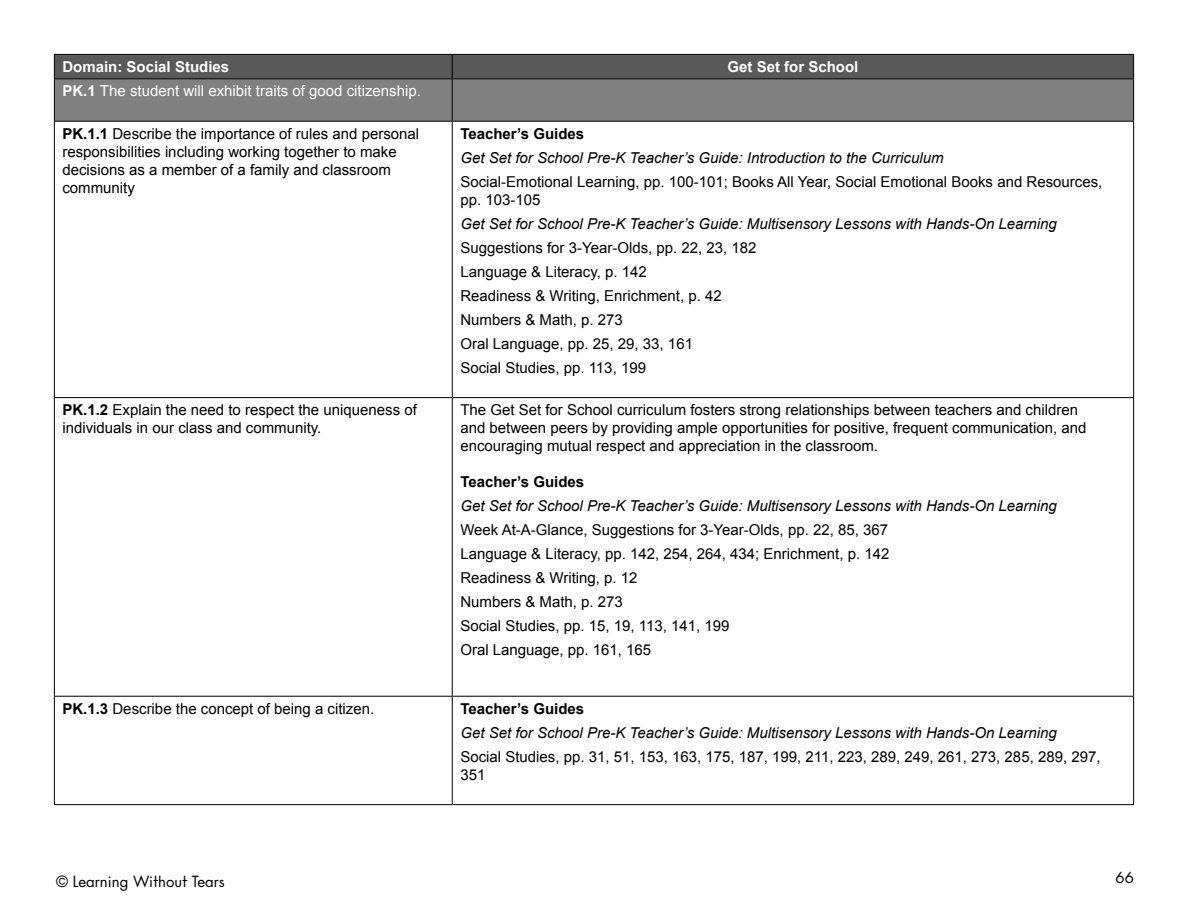
<style>
.page{position:relative;width:1188px;height:918px;background:#fff}
.page>*{position:absolute;margin:0;border:0;box-sizing:border-box;transform-origin:0 0}
.t1{font:15px/24px "Arial";color:#000}
.t2{font:italic 15px "Arial";color:#000}
.t3{font:15px "Arial";color:#fff}
.t4{font:700 15px "Arial";color:#000}
.t5{font:700 15px "Arial";color:#fff}
.t6{font:15px "HWT Futura";color:#000}
.s1{font-weight:700}
</style>
<div class="page">
<div style="left:55px;top:79px;width:1078px;height:42px;background:#808080"></div>
<hr style="left:54px;top:121px;width:398px;height:1px;background:#000">
<hr style="left:452px;top:121px;width:682px;height:1px;background:#000">
<hr style="left:54px;top:397px;width:398px;height:1px;background:#000">
<hr style="left:452px;top:397px;width:682px;height:1px;background:#000">
<hr style="left:54px;top:696px;width:398px;height:1px;background:#000">
<hr style="left:452px;top:696px;width:682px;height:1px;background:#000">
<hr style="left:54px;top:804px;width:398px;height:1px;background:#000">
<hr style="left:452px;top:804px;width:682px;height:1px;background:#000">
<hr style="left:54px;top:79px;width:1px;height:42px;background:#000">
<hr style="left:54px;top:122px;width:1px;height:275px;background:#000">
<hr style="left:54px;top:398px;width:1px;height:298px;background:#000">
<hr style="left:54px;top:697px;width:1px;height:107px;background:#000">
<svg style="left:54px;top:54px;width:1080px;height:25px;background:#535353"></svg>
<hr style="left:452px;top:79px;width:1px;height:42px;background:#000">
<hr style="left:1133px;top:79px;width:1px;height:42px;background:#000">
<hr style="left:452px;top:122px;width:1px;height:275px;background:#000">
<hr style="left:1133px;top:122px;width:1px;height:275px;background:#000">
<hr style="left:452px;top:398px;width:1px;height:298px;background:#000">
<hr style="left:1133px;top:398px;width:1px;height:298px;background:#000">
<hr style="left:452px;top:697px;width:1px;height:107px;background:#000">
<hr style="left:1133px;top:697px;width:1px;height:107px;background:#000">
<p class="t5" style="left:62px;top:57px;width:168px">Domain: Social Studies</p>
<p class="t5" style="left:728px;top:57px;width:132px">Get Set for School</p>
<p class="t3" style="left:62px;top:81px;width:360px"><span class="s1">PK.1</span> The student will exhibit traits of good citizenship.</p>
<p class="t1" style="left:62px;top:125px;width:358px;line-height:18px"><span class="s1">PK.1.1</span> Describe the importance of rules and personal responsibilities including working together to make decisions as a member of a family and classroom community</p>
<p class="t4" style="left:460px;top:124px;width:125px">Teacher’s Guides</p>
<p class="t2" style="left:460px;top:148px;width:485px">Get Set for School Pre-K Teacher’s Guide: Introduction to the Curriculum</p>
<p class="t1" style="left:460px;top:173px;width:644px;line-height:18px">Social-Emotional Learning, pp. 100-101; Books All Year, Social Emotional Books and Resources, pp. 103-105</p>
<p class="t2" style="left:460px;top:214px;width:598px">Get Set for School Pre-K Teacher’s Guide: Multisensory Lessons with Hands-On Learning</p>
<p class="t1" style="left:460px;top:236px;width:298px">Suggestions for 3-Year-Olds, pp. 22, 23, 182<br>Language &amp; Literacy, p. 142<br>Readiness &amp; Writing, Enrichment, p. 42<br>Numbers &amp; Math, p. 273<br>Oral Language, pp. 25, 29, 33, 161<br>Social Studies, pp. 113, 199</p>
<p class="t1" style="left:62px;top:401px;width:356px;line-height:18px"><span class="s1">PK.1.2</span> Explain the need to respect the uniqueness of individuals in our class and community.</p>
<p class="t1" style="left:460px;top:401px;width:628px;line-height:18px">The Get Set for School curriculum fosters strong relationships between teachers and children and between peers by providing ample opportunities for positive, frequent communication, and encouraging mutual respect and appreciation in the classroom.</p>
<p class="t4" style="left:460px;top:472px;width:125px">Teacher’s Guides</p>
<p class="t2" style="left:460px;top:496px;width:598px">Get Set for School Pre-K Teacher’s Guide: Multisensory Lessons with Hands-On Learning</p>
<p class="t1" style="left:460px;top:518px;width:431px">Week At-A-Glance, Suggestions for 3-Year-Olds, pp. 22, 85, 367<br>Language &amp; Literacy, pp. 142, 254, 264, 434; Enrichment, p. 142<br>Readiness &amp; Writing, p. 12<br>Numbers &amp; Math, p. 273<br>Social Studies, pp. 15, 19, 113, 141, 199<br>Oral Language, pp. 161, 165</p>
<p class="t1" style="left:62px;top:697px;width:313px"><span class="s1">PK.1.3</span> Describe the concept of being a citizen.</p>
<p class="t4" style="left:460px;top:699px;width:125px">Teacher’s Guides</p>
<p class="t2" style="left:460px;top:723px;width:598px">Get Set for School Pre-K Teacher’s Guide: Multisensory Lessons with Hands-On Learning</p>
<p class="t1" style="left:460px;top:748px;width:642px;line-height:18px">Social Studies, pp. 31, 51, 153, 163, 175, 187, 199, 211, 223, 289, 249, 261, 273, 285, 289, 297,<br>351</p>
<p class="t6" style="left:56px;top:872px;width:170px">© Learning Without Tears</p>
<p class="t6" style="left:1116px;top:868px;width:20px">66</p>
</div>
